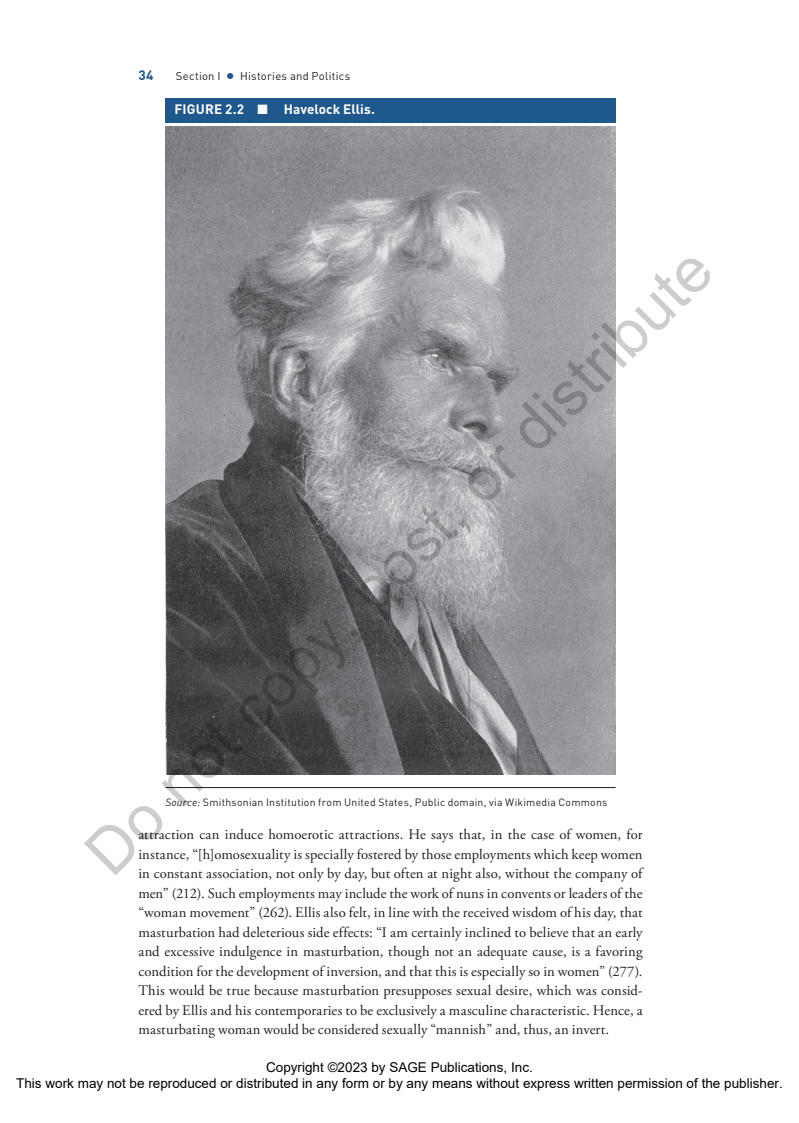
<style>
.page{position:relative;width:799px;height:1123px;background:#fff}
.page>*{position:absolute;margin:0;border:0;box-sizing:border-box;transform-origin:0 0}
.t1{font:63px "Arial";color:rgb(0 0 0/.2)}
.t2{font:14.7px/19.5px "Adobe Garamond Pro";letter-spacing:.01em;color:#231f20;text-align:justify}
.t3{font:13.5px/16.2px "Arial";color:#000;text-align:center}
.t4{font:700 13.5px "DIN Pro";letter-spacing:.005em;color:#fff}
.t5{font:700 13.5px "DIN Pro";color:#1e588d}
.t6{font:11.25px "DIN Pro";letter-spacing:.02em;color:#231f20}
.t7{font:10.5px "DIN Pro";letter-spacing:.025em;color:#231f20}
.s1{font-family:"STIX General";font-size:15.75px;color:#1e588d}
.s2{font-style:italic}
</style>
<div class="page">
<img style="left:165px;top:126px;width:450px;height:648px">
<div style="left:165px;top:98px;width:450px;height:25px;background:#1e588d"></div>
<hr style="left:165px;top:787px;width:450px;height:1px;background:#231f20">
<p class="t5" style="left:138px;top:64px;width:17px">34</p>
<p class="t6" style="left:176px;top:67px;width:176px">Section I <span class="s1">•</span> Histories and Politics</p>
<p class="t4" style="left:174px;top:98px;width:202px">FIGURE 2.2 ■ Havelock Ellis.</p>
<h1 class="t1" style="left:66px;top:832px;width:856px;rotate:-45deg">Do not copy, post, or distribute</h1>
<p class="t7" style="left:165px;top:794px;width:443px"><span class="s2">Source:</span> Smithsonian Institution from United States, Public domain, via Wikimedia Commons</p>
<p class="t2" style="left:138px;top:825px;width:506px">attraction can induce homoerotic attractions. He says that, in the case of women, for instance, “[h]omosexuality is specially fostered by those employments which keep women in constant association, not only by day, but often at night also, without the company of men” (212). Such employments may include the work of nuns in convents or leaders of the “woman movement” (262). Ellis also felt, in line with the received wisdom of his day, that masturbation had deleterious side effects: “I am certainly inclined to believe that an early and excessive indulgence in masturbation, though not an adequate cause, is a favoring condition for the development of inversion, and that this is especially so in women” (277).<br>This would be true because masturbation presupposes sexual desire, which was consid&shy;ered by Ellis and his contemporaries to be exclusively a masculine characteristic. Hence, a masturbating woman would be considered sexually “mannish” and, thus, an invert.</p>
<p class="t3" style="left:16px;top:1058px;width:768px">Copyright ©2023 by SAGE Publications, Inc.<br>This work may not be reproduced or distributed in any form or by any means without express written permission of the publisher.</p>
</div>
